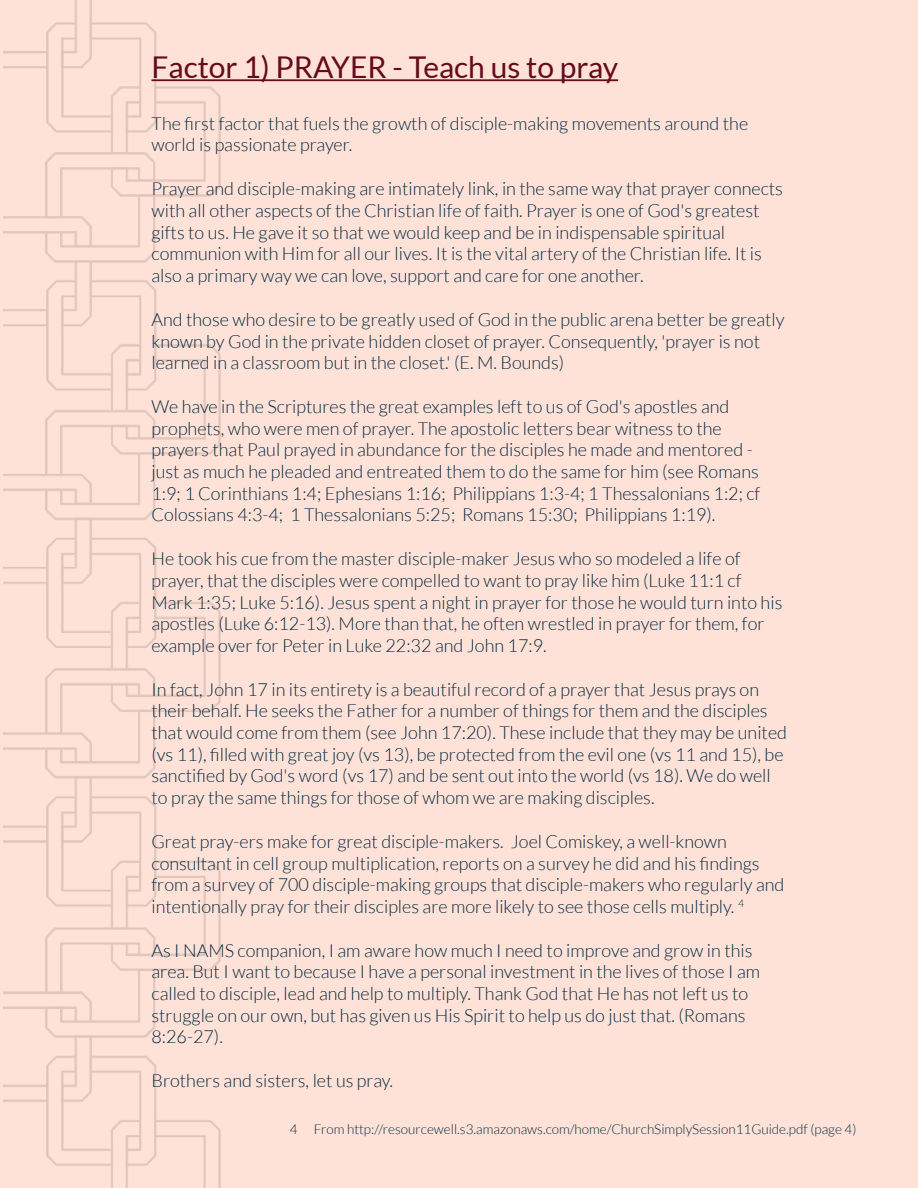
<style>
.page{position:relative;width:918px;height:1188px;background:#ffe2d7}
.page>*{position:absolute;margin:0;border:0;box-sizing:border-box;transform-origin:0 0}
.t1{font:30px "Lato";color:#650b1d}
.t2{font:300 18px/21.6px "Lato";color:#032740}
.t3{font:300 13.5px "Lato";color:#032740}
</style>
<div class="page">
<img style="left:4px;top:0;width:217px;height:1188px">
<hr style="left:152px;top:79px;width:466px;height:2px;background:#650b1d">
<h1 class="t1" style="left:152px;top:51px;width:468px">Factor 1) PRAYER - Teach us to pray</h1>
<p class="t2" style="left:152px;top:113px;width:598px">The first factor that fuels the growth of disciple-making movements around the world is passionate prayer.</p>
<p class="t2" style="left:152px;top:178px;width:633px">Prayer and disciple-making are intimately link, in the same way that prayer connects with all other aspects of the Christian life of faith. Prayer is one of God's greatest gifts to us. He gave it so that we would keep and be in indispensable spiritual communion with Him for all our lives. It is the vital artery of the Christian life. It is also a primary way we can love, support and care for one another.</p>
<p class="t2" style="left:152px;top:309px;width:635px">And those who desire to be greatly used of God in the public arena better be greatly known by God in the private hidden closet of prayer. Consequently, 'prayer is not learned in a classroom but in the closet.' (E. M. Bounds)</p>
<p class="t2" style="left:152px;top:396px;width:610px">We have in the Scriptures the great examples left to us of God's apostles and prophets, who were men of prayer. The apostolic letters bear witness to the prayers that Paul prayed in abundance for the disciples he made and mentored - just as much he pleaded and entreated them to do the same for him (see Romans 1:9; 1 Corinthians 1:4; Ephesians 1:16; Philippians 1:3-4; 1 Thessalonians 1:2; cf Colossians 4:3-4; 1 Thessalonians 5:25; Romans 15:30; Philippians 1:19).</p>
<p class="t2" style="left:152px;top:548px;width:632px">He took his cue from the master disciple-maker Jesus who so modeled a life of prayer, that the disciples were compelled to want to pray like him (Luke 11:1 cf Mark 1:35; Luke 5:16). Jesus spent a night in prayer for those he would turn into his apostles (Luke 6:12-13). More than that, he often wrestled in prayer for them, for example over for Peter in Luke 22:32 and John 17:9.</p>
<p class="t2" style="left:152px;top:679px;width:637px">In fact, John 17 in its entirety is a beautiful record of a prayer that Jesus prays on their behalf. He seeks the Father for a number of things for them and the disciples that would come from them (see John 17:20). These include that they may be united (vs 11), filled with great joy (vs 13), be protected from the evil one (vs 11 and 15), be sanctified by God's word (vs 17) and be sent out into the world (vs 18). We do well to pray the same things for those of whom we are making disciples.</p>
<p class="t2" style="left:152px;top:831px;width:634px">Great pray-ers make for great disciple-makers. Joel Comiskey, a well-known consultant in cell group multiplication, reports on a survey he did and his findings from a survey of 700 disciple-making groups that disciple-makers who regularly and intentionally pray for their disciples are more likely to see those cells multiply. <sup>4</sup></p>
<p class="t2" style="left:152px;top:940px;width:610px">As I NAMS companion, I am aware how much I need to improve and grow in this area. But I want to because I have a personal investment in the lives of those I am called to disciple, lead and help to multiply. Thank God that He has not left us to struggle on our own, but has given us His Spirit to help us do just that. (Romans 8:26-27).</p>
<p class="t2" style="left:152px;top:1070px;width:243px">Brothers and sisters, let us pray.</p>
<p class="t3" style="left:290px;top:1122px;width:568px">4 From http://resourcewell.s3.amazonaws.com/home/ChurchSimplySession11Guide.pdf (page 4)</p>
</div>
